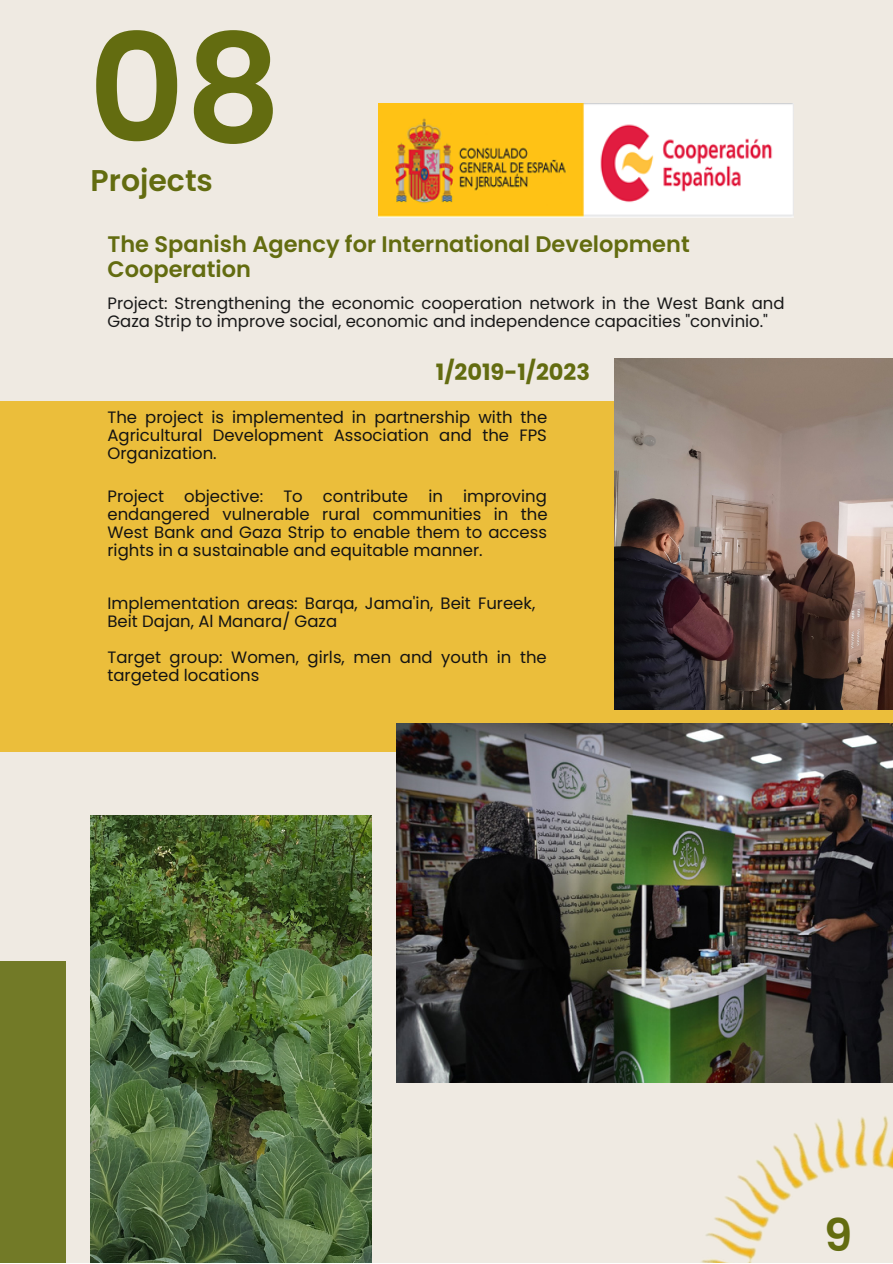
<style>
.page{position:relative;width:893px;height:1264px;background:#fff}
.page>*{position:absolute;margin:0;border:0;box-sizing:border-box;transform-origin:0 0}
.t1{font:600 149.85px "Poppins";color:#636c10}
.t2{font:600 45px "Poppins";color:#636c10}
.t3{font:600 30px "Poppins";color:#636c10}
.t4{font:600 22.5px/25.8px "Poppins";color:#636c10}
.t5{font:700 22.5px "Poppins";color:#636c10}
.t6{font:16.5px/18px "Poppins";color:#131313}
.t7{font:16.5px/18px "Poppins";color:#191919}
</style>
<div class="page">
<div style="left:0;top:0;width:892px;height:1262px;background:#efeae2"></div>
<div style="left:0;top:401px;width:892px;height:350px;background:#ebbe3b"></div>
<div style="left:0;top:961px;width:66px;height:301px;background:#727a27"></div>
<img style="left:379px;top:103px;width:414px;height:115px">
<img style="left:614px;top:358px;width:278px;height:351px">
<img style="left:396px;top:724px;width:496px;height:358px">
<img style="left:91px;top:815px;width:281px;height:447px">
<img style="left:658px;top:1046px;width:234px;height:216px">
<p class="t1" style="left:88px;top:-16px;width:195px">08</p>
<p class="t3" style="left:91px;top:159px;width:124px">Projects</p>
<p class="t4" style="left:107px;top:231px;width:583px">The Spanish Agency for International Development<br>Cooperation</p>
<p class="t7" style="left:107px;top:294px;width:678px">Project: Strengthening the economic cooperation network in the West Bank and<br>Gaza Strip to improve social, economic and independence capacities "convinio."</p>
<p class="t5" style="left:436px;top:356px;width:156px">1/2019-1/2023</p>
<p class="t6" style="left:107px;top:408px;width:441px;text-align:justify">The project is implemented in partnership with the Agricultural Development Association and the FPS Organization.</p>
<p class="t6" style="left:107px;top:487px;width:442px;text-align:justify">Project objective: To contribute in improving endangered vulnerable rural communities in the West Bank and Gaza Strip to enable them to access rights in a sustainable and equitable manner.</p>
<p class="t6" style="left:107px;top:594px;width:429px">Implementation areas: Barqa, Jama'in, Beit Fureek,<br>Beit Dajan, Al Manara/ Gaza</p>
<p class="t6" style="left:107px;top:648px;width:441px">Target group: Women, girls, men and youth in the targeted locations</p>
<p class="t2" style="left:824px;top:1204px;width:30px">9</p>
</div>
